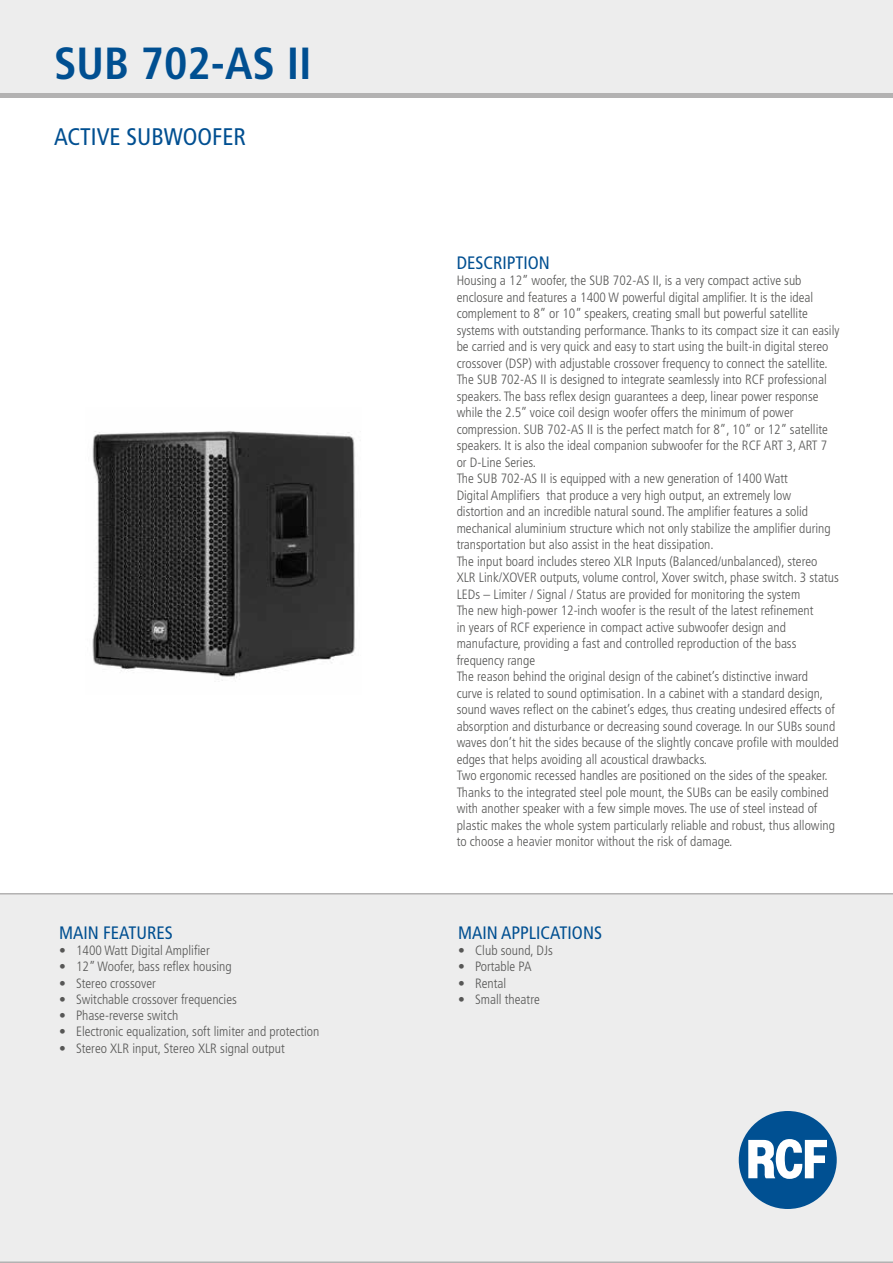
<style>
.page{position:relative;width:893px;height:1263px;background:#fff}
.page>*{position:absolute;margin:0;border:0;box-sizing:border-box;transform-origin:0 0}
.t1{font:700 condensed 45px "Frutiger LT Std";color:#004f91}
.t2{font:condensed 24px "Frutiger LT Std";color:#004f91}
.t3{font:condensed 18px "Frutiger LT Std";color:#004f91}
.t4{font:300 condensed 13.5px/16.5px "Frutiger LT Std";color:#575756}
</style>
<div class="page">
<div style="left:0;top:893px;width:893px;height:370px;background:#ededed"></div>
<div style="left:0;top:0;width:893px;height:94px;background:#ededed"></div>
<hr style="left:0;top:94px;width:893px;height:4px;background:#b3b2b2">
<div style="left:739px;top:1111px;width:98px;height:98px;background:#005092;border-radius:50%"></div>
<svg style="left:748px;top:1139px;width:79px;height:40px"></svg>
<img style="left:92px;top:431px;width:263px;height:250px">
<h1 class="t1" style="left:54px;top:37px;width:259px">SUB 702-AS II</h1>
<h2 class="t2" style="left:54px;top:123px;width:194px">ACTIVE SUBWOOFER</h2>
<h3 class="t3" style="left:59px;top:922px;width:115px">MAIN FEATURES</h3>
<p class="t4" style="left:59px;top:942px;width:152px">• 1400 Watt Digital Amplifier</p>
<p class="t4" style="left:59px;top:959px;width:174px">• 12” Woofer, bass reflex housing</p>
<p class="t4" style="left:59px;top:975px;width:98px">• Stereo crossover</p>
<p class="t4" style="left:59px;top:991px;width:179px">• Switchable crossover frequencies</p>
<p class="t4" style="left:59px;top:1007px;width:121px">• Phase-reverse switch</p>
<p class="t4" style="left:59px;top:1023px;width:262px">• Electronic equalization, soft limiter and protection</p>
<p class="t4" style="left:59px;top:1040px;width:227px">• Stereo XLR input, Stereo XLR signal output</p>
<h3 class="t3" style="left:457px;top:252px;width:95px">DESCRIPTION</h3>
<p class="t4" style="left:457px;top:273px;width:384px">Housing a 12” woofer, the SUB 702-AS II, is a very compact active sub enclosure and features a 1400 W powerful digital amplifier. It is the ideal complement to 8” or 10” speakers, creating small but powerful satellite systems with outstanding performance. Thanks to its compact size it can easily be carried and is very quick and easy to start using the built-in digital stereo crossover (DSP) with adjustable crossover frequency to connect the satellite.<br>The SUB 702-AS II is designed to integrate seamlessly into RCF professional speakers. The bass reflex design guarantees a deep, linear power response while the 2.5’’ voice coil design woofer offers the minimum of power compression. SUB 702-AS II is the perfect match for 8”, 10” or 12” satellite speakers. It is also the ideal companion subwoofer for the RCF ART 3, ART 7 or D-Line Series.<br>The SUB 702-AS II is equipped with a new generation of 1400 Watt<br>Digital Amplifiers that produce a very high output, an extremely low distortion and an incredible natural sound. The amplifier features a solid mechanical aluminium structure which not only stabilize the amplifier during transportation but also assist in the heat dissipation.<br>The input board includes stereo XLR Inputs (Balanced/unbalanced), stereo XLR Link/XOVER outputs, volume control, Xover switch, phase switch. 3 status LEDs – Limiter / Signal / Status are provided for monitoring the system<br>The new high-power 12-inch woofer is the result of the latest refinement<br>in years of RCF experience in compact active subwoofer design and manufacture, providing a fast and controlled reproduction of the bass frequency range<br>The reason behind the original design of the cabinet’s distinctive inward<br>curve is related to sound optimisation. In a cabinet with a standard design, sound waves reflect on the cabinet’s edges, thus creating undesired effects of absorption and disturbance or decreasing sound coverage. In our SUBs sound waves don’t hit the sides because of the slightly concave profile with moulded edges that helps avoiding all acoustical drawbacks.<br>Two ergonomic recessed handles are positioned on the sides of the speaker.<br>Thanks to the integrated steel pole mount, the SUBs can be easily combined with another speaker with a few simple moves. The use of steel instead of plastic makes the whole system particularly reliable and robust, thus allowing to choose a heavier monitor without the risk of damage.</p>
<h3 class="t3" style="left:458px;top:922px;width:145px">MAIN APPLICATIONS</h3>
<p class="t4" style="left:458px;top:942px;width:96px">• Club sound, DJs</p>
<p class="t4" style="left:458px;top:959px;width:75px">• Portable PA</p>
<p class="t4" style="left:458px;top:975px;width:50px">• Rental</p>
<p class="t4" style="left:458px;top:991px;width:83px">• Small theatre</p>
</div>
